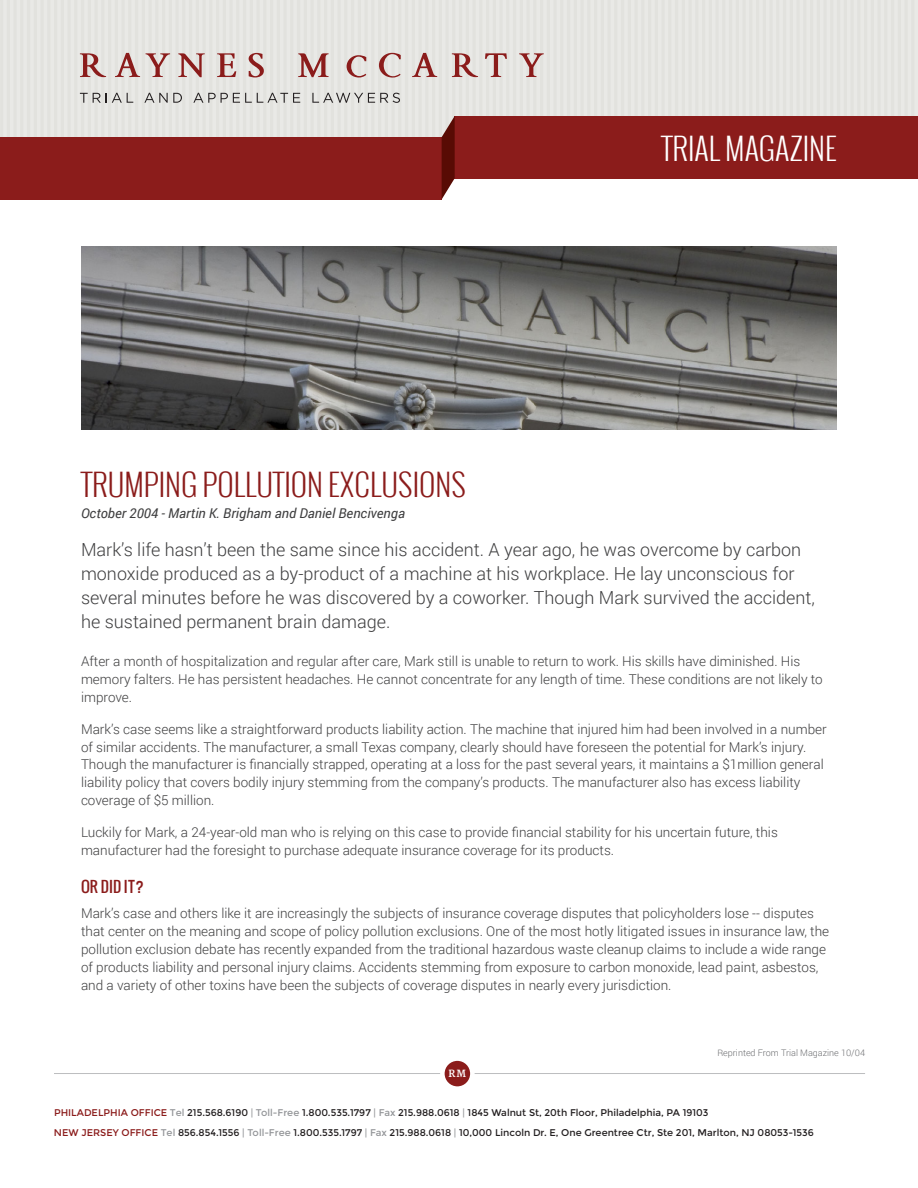
<style>
.page{position:relative;width:918px;height:1188px;background:#fff}
.page>*{position:absolute;margin:0;border:0;box-sizing:border-box;transform-origin:0 0}
.t1{font:300 30px "Oswald";color:#8b1c1b}
.t2{font:300 30px "Oswald";color:#fff}
.t3{font:300 18px/24px "Roboto";color:#3e3e3f}
.t4{font:15px "Oswald";color:#8b1c1b}
.t5{font:300 13.5px/18px "Roboto";color:#3e3e3f}
.t6{font:italic 13.5px "Roboto";color:#3e3e3f}
.t7{font:9.75px/19.5px "Montserrat";color:#231f20}
.t8{font:700 9.6px "Merriweather";color:#fff}
.t9{font:300 9px "Roboto";color:#6c6d70}
.s1{color:#8b1c1b}
.s2{color:#939598}
.s3{color:#95979a}
</style>
<div class="page">
<hr style="left:54px;top:1073px;width:811px;height:1px;background:#bcbdc0">
<svg style="left:442px;top:1059px;width:30px;height:30px"></svg>
<div style="left:440px;top:1056px;width:35px;height:35px;border:4px solid #fff;border-radius:50%"></div>
<div style="left:0;top:0;width:918px;height:137px;background:#e6e6e2"></div>
<div style="left:455px;top:116px;width:463px;height:62px;background:#8b1c1b"></div>
<div style="left:0;top:137px;width:442px;height:62px;background:#8b1c1b"></div>
<svg style="left:442px;top:116px;width:13px;height:83px"></svg>
<svg style="left:80px;top:53px;width:26px;height:24px"></svg>
<svg style="left:115px;top:53px;width:25px;height:24px"></svg>
<svg style="left:146px;top:53px;width:24px;height:24px"></svg>
<svg style="left:178px;top:53px;width:27px;height:24px"></svg>
<svg style="left:217px;top:53px;width:19px;height:24px"></svg>
<svg style="left:249px;top:53px;width:15px;height:24px"></svg>
<svg style="left:298px;top:53px;width:31px;height:24px"></svg>
<svg style="left:347px;top:55px;width:19px;height:23px"></svg>
<svg style="left:379px;top:53px;width:22px;height:25px"></svg>
<svg style="left:412px;top:53px;width:25px;height:24px"></svg>
<svg style="left:452px;top:53px;width:26px;height:24px"></svg>
<svg style="left:485px;top:53px;width:22px;height:24px"></svg>
<svg style="left:519px;top:53px;width:25px;height:24px"></svg>
<svg style="left:80px;top:93px;width:53px;height:10px"></svg>
<svg style="left:144px;top:93px;width:38px;height:10px"></svg>
<svg style="left:193px;top:93px;width:107px;height:10px"></svg>
<svg style="left:312px;top:93px;width:88px;height:10px"></svg>
<img style="left:81px;top:246px;width:756px;height:183px">
<h1 class="t2" style="left:661px;top:128px;width:174px">TRIAL MAGAZINE</h1>
<h1 class="t1" style="left:81px;top:464px;width:386px">TRUMPING POLLUTION EXCLUSIONS</h1>
<p class="t6" style="left:81px;top:504px;width:326px">October 2004 - Martin K. Brigham and Daniel Bencivenga</p>
<p class="t3" style="left:81px;top:537px;width:736px">Mark’s life hasn’t been the same since his accident. A year ago, he was overcome by carbon monoxide produced as a by-product of a machine at his workplace. He lay unconscious for several minutes before he was discovered by a coworker. Though Mark survived the accident, he sustained permanent brain damage.</p>
<p class="t5" style="left:81px;top:652px;width:743px">After a month of hospitalization and regular after care, Mark still is unable to return to work. His skills have diminished. His memory falters. He has persistent headaches. He cannot concentrate for any length of time. These conditions are not likely to improve.</p>
<p class="t5" style="left:81px;top:719px;width:747px">Mark’s case seems like a straightforward products liability action. The machine that injured him had been involved in a number of similar accidents. The manufacturer, a small Texas company, clearly should have foreseen the potential for Mark’s injury.<br>Though the manufacturer is financially strapped, operating at a loss for the past several years, it maintains a $1million general liability policy that covers bodily injury stemming from the company’s products. The manufacturer also has excess liability coverage of $5 million.</p>
<p class="t5" style="left:81px;top:823px;width:698px">Luckily for Mark, a 24-year-old man who is relying on this case to provide financial stability for his uncertain future, this manufacturer had the foresight to purchase adequate insurance coverage for its products.</p>
<p class="t4" style="left:81px;top:875px;width:64px">Or did it?</p>
<p class="t5" style="left:81px;top:904px;width:750px">Mark’s case and others like it are increasingly the subjects of insurance coverage disputes that policyholders lose -- disputes that center on the meaning and scope of policy pollution exclusions. One of the most hotly litigated issues in insurance law, the pollution exclusion debate has recently expanded from the traditional hazardous waste cleanup claims to include a wide range of products liability and personal injury claims. Accidents stemming from exposure to carbon monoxide, lead paint, asbestos, and a variety of other toxins have been the subjects of coverage disputes in nearly every jurisdiction.</p>
<p class="t8" style="left:449px;top:1068px;width:19px">RM</p>
<p class="t9" style="left:717px;top:1047px;width:149px">Reprinted From Trial Magazine 10/04</p>
<p class="t7" style="left:54px;top:1103px;width:761px"><span class="s1">Philadelphia Office</span> <span class="s2">Tel</span> 215.568.6190 <span class="s3">|</span> <span class="s2">Toll-Free</span> 1.800.535.1797 <span class="s3">|</span> <span class="s2">Fax</span> 215.988.0618 <span class="s3">|</span> 1845 Walnut St, 20th Floor, Philadelphia, PA 19103<br><span class="s1">new jersey o ffice</span> <span class="s2">Tel</span> 856.854.1556 <span class="s3">|</span> <span class="s2">Toll-Free</span> 1.800.535.1797 <span class="s3">|</span> <span class="s2">Fax</span> 215.988.0618 <span class="s3">|</span> 10,000 Lincoln Dr. E, One Greentree Ctr, Ste 201, Marlton, NJ 08053-1536</p>
</div>
